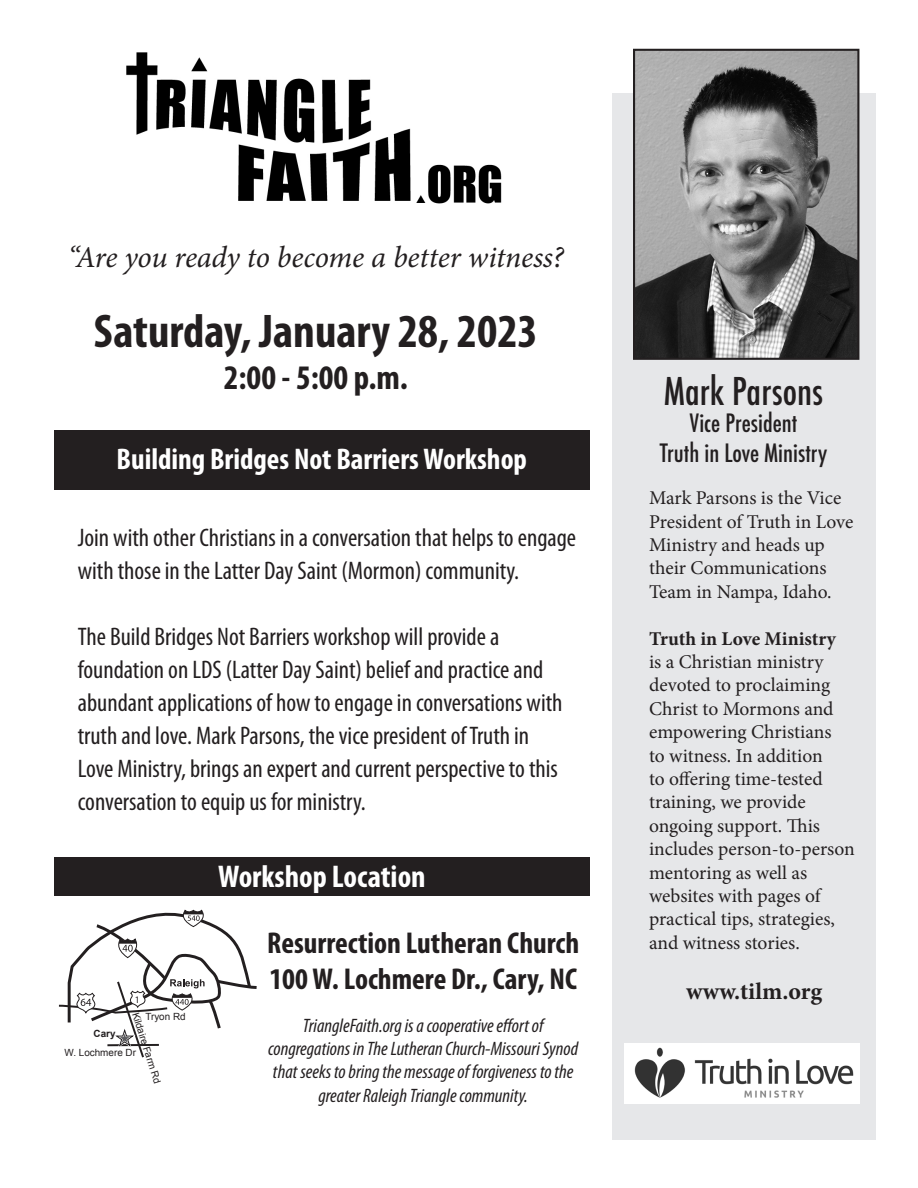
<style>
.page{position:relative;width:918px;height:1188px;background:#fff}
.page>*{position:absolute;margin:0;border:0;box-sizing:border-box;transform-origin:0 0}
.t1{font:700 condensed 47.55px "Myriad Pro";color:#231f20}
.t2{font:500 condensed 37.2px "Futura";color:#231f20}
.t3{font:700 condensed 34.5px "Myriad Pro";color:#231f20}
.t4{font:700 condensed 31.5px "Myriad Pro";color:#fff}
.t5{font:700 condensed 30.3px "Myriad Pro";color:#231f20}
.t6{font:italic 30.3px "Minion Pro";letter-spacing:-.005em;color:#231f20}
.t7{font:700 condensed 30px "Myriad Pro";color:#fff}
.t8{font:condensed 25.5px/33px "Myriad Pro";color:#231f20}
.t9{font:500 condensed 24.6px "Futura";color:#231f20}
.t10{font:700 24px "Minion Pro";color:#231f20}
.t11{font:19.5px/23.4px "Minion Pro";letter-spacing:-.005em;color:#231f20}
.t12{font:italic condensed 19.5px/23.4px "Myriad Pro";color:#231f20;text-align:center}
.t13{font:9.9px "Arial";color:#231f20}
.t14{font:700 9.9px "Arial";color:#231f20}
.t15{font:9.9px "Myriad Pro";color:#231f20}
.s1{font-weight:700}
</style>
<div class="page">
<div style="left:612px;top:93px;width:263px;height:1046px;background:#e6e7e9"></div>
<div style="left:54px;top:431px;width:536px;height:59px;background:#231f20"></div>
<img style="left:126px;top:52px;width:376px;height:152px">
<img style="left:636px;top:52px;width:220px;height:305px">
<div style="left:633px;top:49px;width:226px;height:311px;border:2px solid #231f20"></div>
<svg style="left:58px;top:909px;width:199px;height:149px"></svg>
<div style="left:54px;top:858px;width:536px;height:38px;background:#231f20"></div>
<img style="left:625px;top:1043px;width:234px;height:60px">
<p class="t6" style="left:68px;top:237px;width:497px">“Are you ready to become a better witness?</p>
<p class="t1" style="left:94px;top:302px;width:445px">Saturday, January 28, 2023</p>
<p class="t3" style="left:224px;top:356px;width:186px">2:00 - 5:00 p.m.</p>
<p class="t7" style="left:117px;top:440px;width:412px">Building Bridges Not Barriers Workshop</p>
<p class="t8" style="left:78px;top:520px;width:500px">Join with other Christians in a conversation that helps to engage with those in the Latter Day Saint (Mormon) community.</p>
<p class="t8" style="left:78px;top:619px;width:486px">The Build Bridges Not Barriers workshop will provide a foundation on LDS (Latter Day Saint) belief and practice and abundant applications of how to engage in conversations with truth and love. Mark Parsons, the vice president of Truth in Love Ministry, brings an expert and current perspective to this conversation to equip us for ministry.</p>
<p class="t15" style="left:135px;top:993px;width:7px">1</p>
<p class="t13" style="left:141px;top:1011px;width:76px;rotate:72deg">Kildaire Farm Rd</p>
<p class="t13" style="left:145px;top:1010px;width:42px">Tryon Rd</p>
<p class="t14" style="left:94px;top:1027px;width:24px">Cary</p>
<p class="t13" style="left:65px;top:1046px;width:73px">W. Lochmere Dr</p>
<p class="t4" style="left:218px;top:857px;width:209px">Workshop Location</p>
<p class="t5" style="left:267px;top:924px;width:314px">Resurrection Lutheran Church</p>
<p class="t5" style="left:269px;top:960px;width:309px">100 W. Lochmere Dr., Cary, NC</p>
<p class="t12" style="left:268px;top:1013px;width:311px">TriangleFaith.org is a cooperative effort of congregations in The Lutheran Church-Missouri Synod that seeks to bring the message of forgiveness to the greater Raleigh Triangle community.</p>
<p class="t2" style="left:664px;top:368px;width:161px">Mark Parsons</p>
<p class="t9" style="left:690px;top:408px;width:109px">Vice President</p>
<p class="t9" style="left:660px;top:437px;width:169px">Truth in Love Ministry</p>
<p class="t11" style="left:649px;top:486px;width:206px">Mark Parsons is the Vice<br>President of Truth in Love<br>Ministry and heads up their Communications<br>Team in Nampa, Idaho.</p>
<p class="t11" style="left:649px;top:627px;width:207px"><span class="s1">Truth in Love Ministry<br></span>is a Christian ministry devoted to proclaiming<br>Christ to Mormons and empowering Christians<br>to witness. In addition<br>to offering time-tested training, we provide ongoing support. This includes person-to-person mentoring as well as websites with pages of practical tips, strategies, and witness stories.</p>
<p class="t10" style="left:686px;top:975px;width:138px">www.tilm.org</p>
</div>
